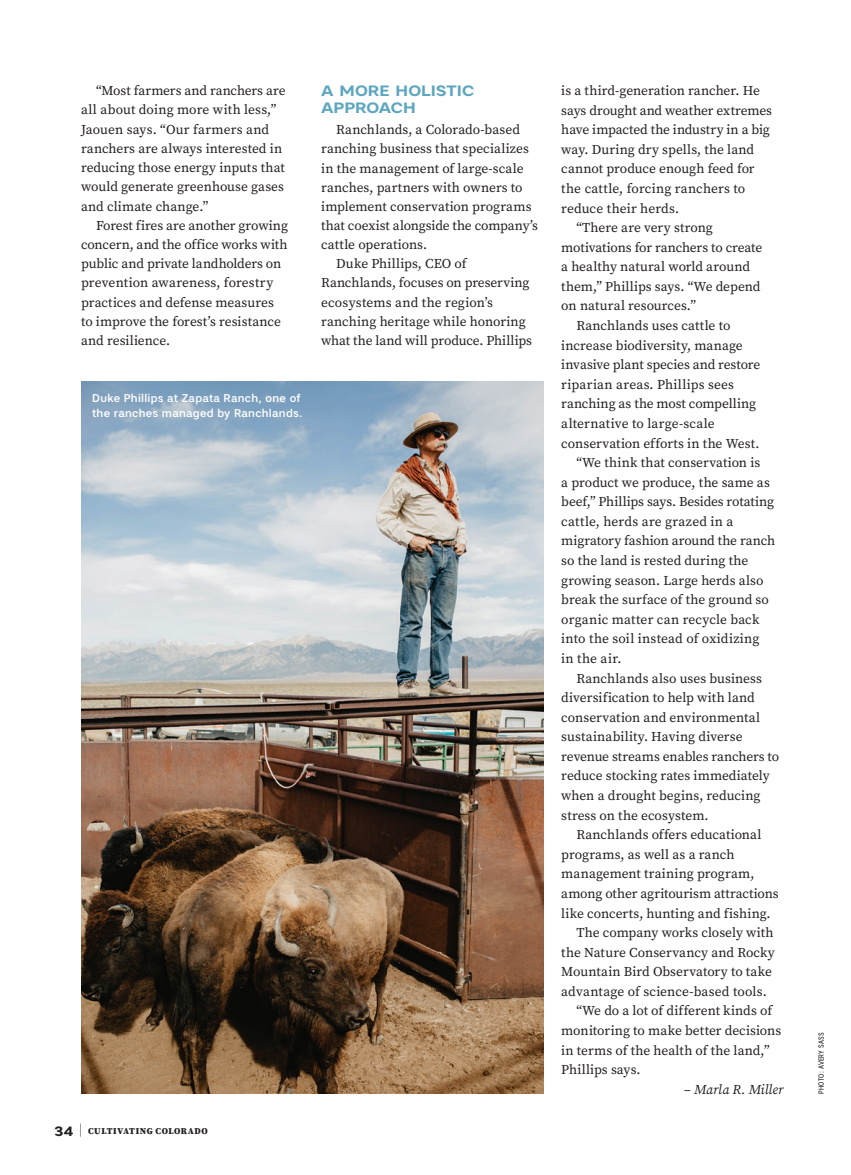
<style>
.page{position:relative;width:851px;height:1175px;background:#fff}
.page>*{position:absolute;margin:0;border:0;box-sizing:border-box;transform-origin:0 0}
.t1{font:700 15px/16.5px "Artico Expanded";color:#5da7be}
.t2{font:13.5px/19.2px "Source Serif Pro";color:#231f20}
.t3{font:13.5px "Source Serif Pro";letter-spacing:.02em;color:#231f20}
.t4{font:italic 13.5px "Source Serif Pro";color:#231f20}
.t5{font:500 11.25px/15px "Artico";letter-spacing:.025em;color:#fff}
.t6{font:900 9px "Source Serif Pro";letter-spacing:.06em;color:#231f20}
.t7{font:7.5px "Artico Condensed";letter-spacing:.035em;color:#231f20}
.s1{font-family:"Artico Expanded";font-weight:700;font-size:13.5px}
.s2{font-family:"Artico Expanded";font-weight:200;font-size:13.5px}
</style>
<div class="page">
<img style="left:81px;top:382px;width:462px;height:712px">
<p class="t2" style="left:81px;top:81px;width:206px;text-indent:15px">“Most farmers and ranchers are all about doing more with less,”<br>Jaouen says. “Our farmers and ranchers are always interested in reducing those energy inputs that would generate greenhouse gases and climate change.”</p>
<p class="t2" style="left:81px;top:216px;width:208px;text-indent:15px">Forest fires are another growing concern, and the office works with public and private landholders on prevention awareness, forestry practices and defense measures to improve the forest’s resistance and resilience.</p>
<p class="t5" style="left:92px;top:390px;width:212px">Duke Phillips at Zapata Ranch, one of the ranches managed by Ranchlands.</p>
<p class="t1" style="left:321px;top:83px;width:155px">A MORE HOLISTIC<br>APPROACH</p>
<p class="t2" style="left:336px;top:120px;width:185px">Ranchlands, a Colorado-based</p>
<p class="t2" style="left:321px;top:139px;width:209px">ranching business that specializes</p>
<p class="t2" style="left:321px;top:158px;width:204px">in the management of large-scale</p>
<p class="t2" style="left:321px;top:178px;width:203px">ranches, partners with owners to</p>
<p class="t2" style="left:321px;top:197px;width:212px">implement conservation programs</p>
<p class="t2" style="left:321px;top:216px;width:218px">that coexist alongside the company’s</p>
<p class="t2" style="left:321px;top:235px;width:107px">cattle operations.</p>
<p class="t2" style="left:336px;top:254px;width:132px">Duke Phillips, CEO of</p>
<p class="t2" style="left:321px;top:273px;width:210px">Ranchlands, focuses on preserving</p>
<p class="t2" style="left:321px;top:292px;width:173px">ecosystems and the region’s</p>
<p class="t2" style="left:321px;top:311px;width:206px">ranching heritage while honoring</p>
<p class="t2" style="left:321px;top:331px;width:212px">what the land will produce. Phillips</p>
<p class="t6" style="left:54px;top:1125px;width:155px"><span class="s1">34</span> <span class="s2">|</span> CULTIVATING COLORADO</p>
<p class="t2" style="left:561px;top:81px;width:200px">is a third-generation rancher. He</p>
<p class="t2" style="left:561px;top:101px;width:212px">says drought and weather extremes</p>
<p class="t2" style="left:561px;top:120px;width:210px">have impacted the industry in a big</p>
<p class="t2" style="left:561px;top:140px;width:194px">way. During dry spells, the land</p>
<p class="t2" style="left:561px;top:159px;width:195px">cannot produce enough feed for</p>
<p class="t2" style="left:561px;top:179px;width:185px">the cattle, forcing ranchers to</p>
<p class="t2" style="left:561px;top:198px;width:119px">reduce their herds.</p>
<p class="t2" style="left:576px;top:218px;width:138px">“There are very strong</p>
<p class="t2" style="left:561px;top:238px;width:202px">motivations for ranchers to create</p>
<p class="t2" style="left:561px;top:257px;width:190px">a healthy natural world around</p>
<p class="t2" style="left:561px;top:277px;width:201px">them,” Phillips says. “We depend</p>
<p class="t2" style="left:561px;top:296px;width:136px">on natural resources.”</p>
<p class="t2" style="left:576px;top:316px;width:155px">Ranchlands uses cattle to</p>
<p class="t2" style="left:561px;top:335px;width:183px">increase biodiversity, manage</p>
<p class="t2" style="left:561px;top:355px;width:200px">invasive plant species and restore</p>
<p class="t2" style="left:561px;top:375px;width:174px">riparian areas. Phillips sees</p>
<p class="t2" style="left:561px;top:394px;width:196px">ranching as the most compelling</p>
<p class="t2" style="left:561px;top:414px;width:155px">alternative to large-scale</p>
<p class="t2" style="left:561px;top:433px;width:199px">conservation efforts in the West.</p>
<p class="t2" style="left:576px;top:453px;width:185px">“We think that conservation is</p>
<p class="t2" style="left:561px;top:472px;width:210px">a product we produce, the same as</p>
<p class="t2" style="left:561px;top:492px;width:214px">beef,” Phillips says. Besides rotating</p>
<p class="t3" style="left:561px;top:512px;width:173px">cattle, herds are grazed in a</p>
<p class="t2" style="left:561px;top:531px;width:215px">migratory fashion around the ranch</p>
<p class="t2" style="left:561px;top:551px;width:188px">so the land is rested during the</p>
<p class="t2" style="left:561px;top:570px;width:204px">growing season. Large herds also</p>
<p class="t2" style="left:561px;top:590px;width:209px">break the surface of the ground so</p>
<p class="t2" style="left:561px;top:609px;width:200px">organic matter can recycle back</p>
<p class="t2" style="left:561px;top:629px;width:200px">into the soil instead of oxidizing</p>
<p class="t2" style="left:561px;top:649px;width:62px">in the air.</p>
<p class="t2" style="left:576px;top:668px;width:187px">Ranchlands also uses business</p>
<p class="t2" style="left:561px;top:688px;width:195px">diversification to help with land</p>
<p class="t2" style="left:561px;top:707px;width:200px">conservation and environmental</p>
<p class="t2" style="left:561px;top:727px;width:183px">sustainability. Having diverse</p>
<p class="t2" style="left:561px;top:746px;width:219px">revenue streams enables ranchers to</p>
<p class="t2" style="left:561px;top:766px;width:210px">reduce stocking rates immediately</p>
<p class="t2" style="left:561px;top:786px;width:201px">when a drought begins, reducing</p>
<p class="t2" style="left:561px;top:805px;width:149px">stress on the ecosystem.</p>
<p class="t2" style="left:576px;top:825px;width:187px">Ranchlands offers educational</p>
<p class="t2" style="left:561px;top:844px;width:175px">programs, as well as a ranch</p>
<p class="t2" style="left:561px;top:864px;width:194px">management training program,</p>
<p class="t2" style="left:561px;top:884px;width:219px">among other agritourism attractions</p>
<p class="t2" style="left:561px;top:903px;width:211px">like concerts, hunting and fishing.</p>
<p class="t2" style="left:576px;top:923px;width:199px">The company works closely with</p>
<p class="t2" style="left:561px;top:942px;width:215px">the Nature Conservancy and Rocky</p>
<p class="t2" style="left:561px;top:962px;width:212px">Mountain Bird Observatory to take</p>
<p class="t2" style="left:561px;top:981px;width:207px">advantage of science-based tools.</p>
<p class="t2" style="left:576px;top:1001px;width:197px">“We do a lot of different kinds of</p>
<p class="t2" style="left:561px;top:1021px;width:221px">monitoring to make better decisions</p>
<p class="t2" style="left:561px;top:1040px;width:210px">in terms of the health of the land,”</p>
<p class="t2" style="left:561px;top:1060px;width:81px">Phillips says.</p>
<p class="t4" style="left:684px;top:1080px;width:101px">– Marla R. Miller</p>
<p class="t7" style="left:816px;top:1094px;width:63px;rotate:-90deg">PHOTO: AVERY SASS</p>
</div>
